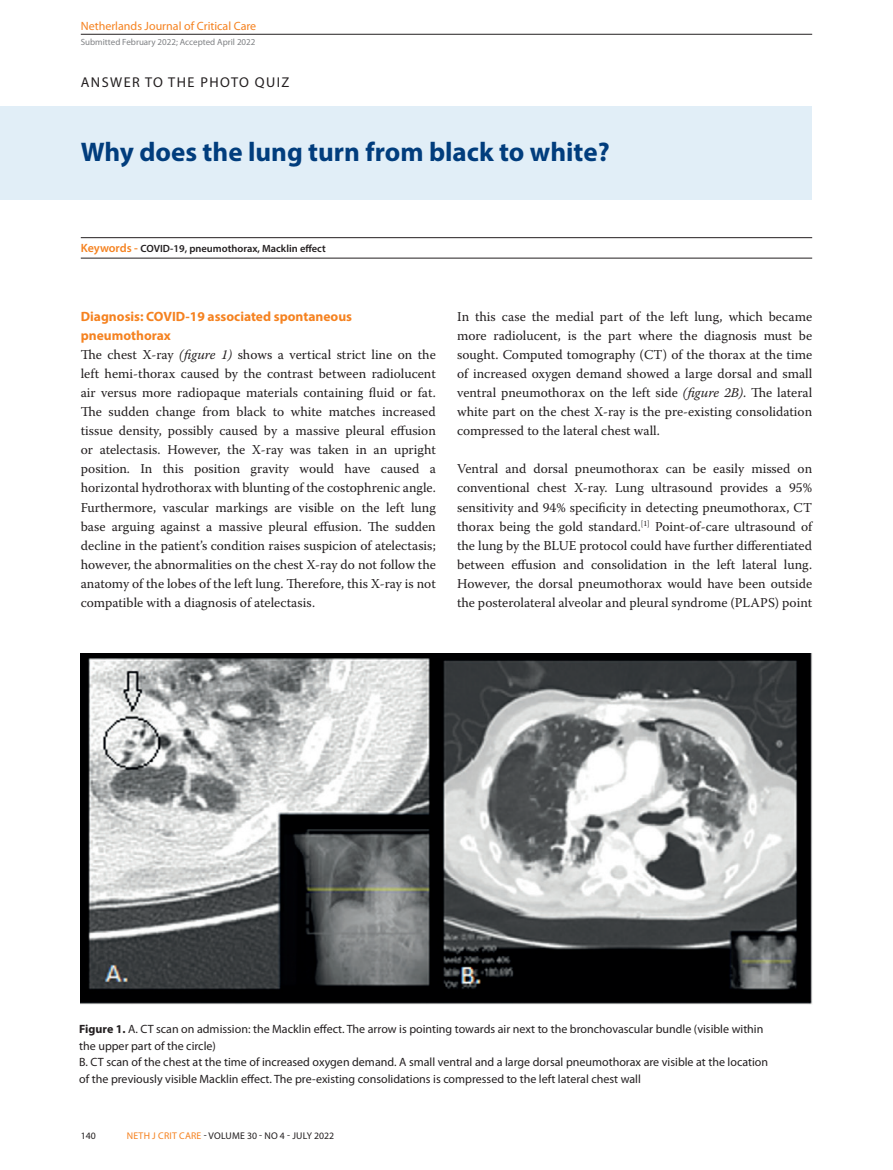
<style>
.page{position:relative;width:893px;height:1170px;background:#fff}
.page>*{position:absolute;margin:0;border:0;box-sizing:border-box;transform-origin:0 0}
.t1{font:700 27px "Myriad Pro";color:#013d7d}
.t2{font:14.25px "Myriad Pro";letter-spacing:.1em;color:#231f20}
.Plat_Warnock_Pro{font:13.5px/19px "Warnock Pro";color:#231f20;text-align:justify}
.Tussenkop{font:700 13.5px/19px "Myriad Pro";color:#f58220}
.Tabelplat{font:12px/16.5px "Myriad Pro";color:#231f20}
.t3{font:12px "Myriad Pro";color:#f58220}
.Keywords___reference{font:600 10.5px "Myriad Pro";color:#231f20}
.t4{font:9.75px "Myriad Pro";letter-spacing:.02em;color:#231f20}
.t5{font:9px "Myriad Pro";color:#808285}
.s1{font-size:12px;color:#f58220}
.s2{font-style:italic}
.s3{font-weight:700}
.s4{color:#f58220}
</style>
<div class="page">
<hr style="left:81px;top:34px;width:731px;height:1px;background:#231f20">
<div style="left:0;top:106px;width:812px;height:94px;background:#e1eef7"></div>
<hr style="left:81px;top:237px;width:731px;height:1px;background:#231f20">
<hr style="left:81px;top:258px;width:731px;height:1px;background:#231f20">
<img style="left:81px;top:653px;width:731px;height:351px">
<p class="t3" style="left:81px;top:20px;width:177px">Netherlands Journal of Critical Care</p>
<p class="t5" style="left:81px;top:37px;width:176px">Submitted February 2022; Accepted April 2022</p>
<p class="t2" style="left:81px;top:75px;width:210px">ANSWER TO THE PHOTO QUIZ</p>
<p class="t1" style="left:81px;top:134px;width:530px">Why does the lung turn from black to white?</p>
<p class="Keywords___reference" style="left:81px;top:241px;width:246px"><span class="s1">Keywords -</span> COVID-19, pneumothorax, Macklin effect</p>
<p class="Tussenkop" style="left:81px;top:306px;width:273px">Diagnosis: COVID-19 associated spontaneous pneumothorax</p>
<p class="Plat_Warnock_Pro" style="left:81px;top:345px;width:357px">The chest X-ray <span class="s2">(figure 1)</span> shows a vertical strict line on the left hemi-thorax caused by the contrast between radiolucent air versus more radiopaque materials containing fluid or fat.<br>The sudden change from black to white matches increased tissue density, possibly caused by a massive pleural effusion or atelectasis. However, the X-ray was taken in an upright position. In this position gravity would have caused a horizontal hydrothorax with blunting of the costophrenic angle.<br>Furthermore, vascular markings are visible on the left lung base arguing against a massive pleural effusion. The sudden decline in the patient’s condition raises suspicion of atelectasis; however, the abnormalities on the chest X-ray do not follow the anatomy of the lobes of the left lung. Therefore, this X-ray is not compatible with a diagnosis of atelectasis.</p>
<p class="Plat_Warnock_Pro" style="left:457px;top:307px;width:357px">In this case the medial part of the left lung, which became more radiolucent, is the part where the diagnosis must be sought. Computed tomography (CT) of the thorax at the time of increased oxygen demand showed a large dorsal and small ventral pneumothorax on the left side <span class="s2">(figure 2B)</span>. The lateral white part on the chest X-ray is the pre-existing consolidation compressed to the lateral chest wall.</p>
<p class="Plat_Warnock_Pro" style="left:457px;top:459px;width:357px">Ventral and dorsal pneumothorax can be easily missed on conventional chest X-ray. Lung ultrasound provides a 95% sensitivity and 94% specificity in detecting pneumothorax, CT thorax being the gold standard.<sup>[1]</sup> Point-of-care ultrasound of the lung by the BLUE protocol could have further differentiated between effusion and consolidation in the left lateral lung.<br>However, the dorsal pneumothorax would have been outside the posterolateral alveolar and pleural syndrome (PLAPS) point</p>
<p class="Tabelplat" style="left:79px;top:1020px;width:686px"><span class="s3">Figure 1.</span> A. CT scan on admission: the Macklin effect. The arrow is pointing towards air next to the bronchovascular bundle (visible within the upper part of the circle)</p>
<p class="Tabelplat" style="left:79px;top:1053px;width:690px">B. CT scan of the chest at the time of increased oxygen demand. A small ventral and a large dorsal pneumothorax are visible at the location of the previously visible Macklin effect. The pre-existing consolidations is compressed to the left lateral chest wall</p>
<p class="t4" style="left:81px;top:1130px;width:17px">140</p>
<p class="t4" style="left:127px;top:1130px;width:209px"><span class="s4">NETH J CRIT CARE</span> - VOLUME 30 - NO 4 - JULY 2022</p>
</div>
